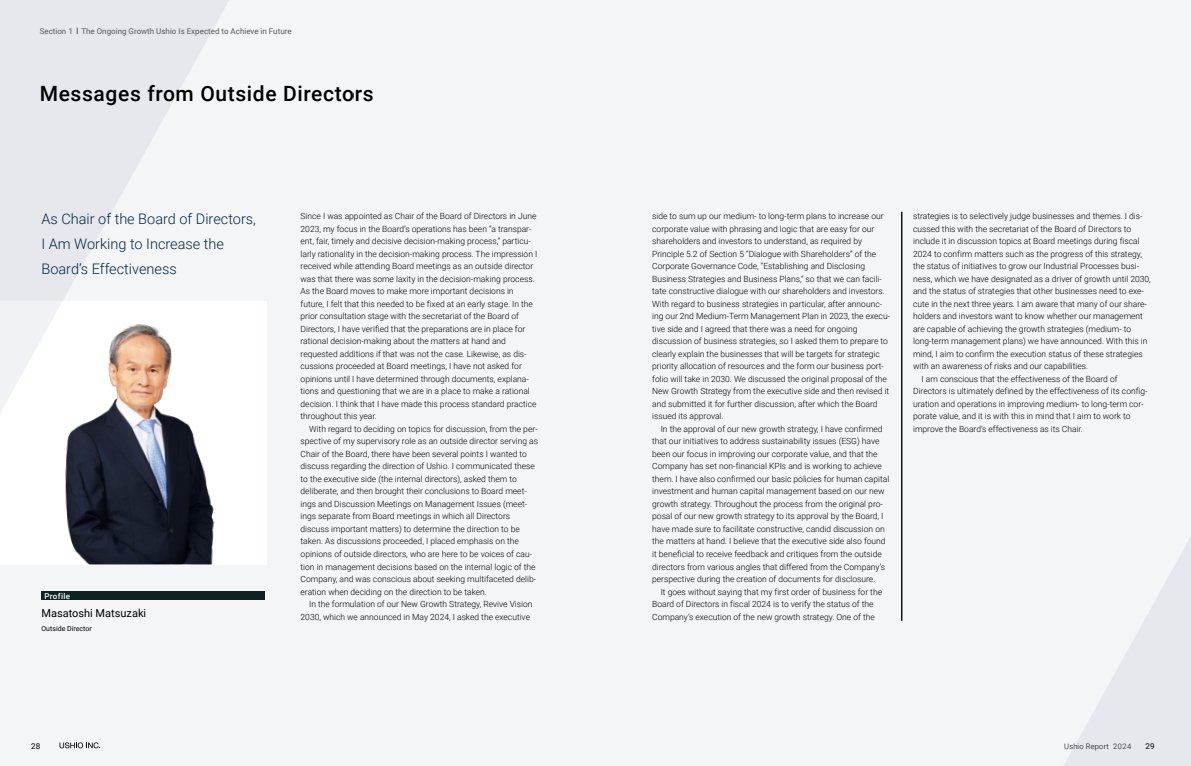
<style>
.page{position:relative;width:1191px;height:766px;background:#fff}
.page>*{position:absolute;margin:0;border:0;box-sizing:border-box;transform-origin:0 0}
.t1{font:500 21px "Roboto";letter-spacing:.03em;color:#000}
.t2{font:300 14.5px/25px "Roboto";color:#002742}
.t3{font:11px "Roboto";color:#000}
.t4{font:300 8.5px/12.5px "Roboto";color:#000}
.t5{font:8px "Roboto";color:#595757}
.t6{font:500 8px "Roboto";letter-spacing:.05em;color:#fff}
.t7{font:8px "Roboto";color:#000}
.t8{font:300 7.5px "Roboto";letter-spacing:.025em;color:#000}
.t9{font:7px "Roboto";color:#000}
</style>
<div class="page">
<svg style="left:0;top:0;width:353px;height:765px;fill:#f4f5f7"></svg>
<div style="left:353px;top:0;width:838px;height:765px;background:#f4f5f7"></div>
<svg style="left:60px;top:742px;width:40px;height:6px"></svg>
<p class="t5" style="left:40px;top:26px;width:253px">Section 1 The Ongoing Growth Ushio Is Expected to Achieve in Future</p>
<h1 class="t1" style="left:40px;top:79px;width:335px">Messages from Outside Directors</h1>
<h2 class="t2" style="left:41px;top:205px;width:216px">As Chair of the Board of Directors,<br>I Am Working to Increase the<br>Board’s Effectiveness</h2>
<p class="t6" style="left:44px;top:590px;width:27px">Profile</p>
<p class="t3" style="left:41px;top:605px;width:106px">Masatoshi Matsuzaki</p>
<p class="t9" style="left:41px;top:623px;width:52px">Outside Director</p>
<p class="t4" style="left:300px;top:209px;width:238px">Since I was appointed as Chair of the Board of Directors in June 2023, my focus in the Board’s operations has been “a transpar&shy;ent, fair, timely and decisive decision-making process,” particu&shy;larly rationality in the decision-making process. The impression I received while attending Board meetings as an outside director was that there was some laxity in the decision-making process.<br>As the Board moves to make more important decisions in future, I felt that this needed to be fixed at an early stage. In the prior consultation stage with the secretariat of the Board of Directors, I have verified that the preparations are in place for rational decision-making about the matters at hand and requested additions if that was not the case. Likewise, as dis&shy;cussions proceeded at Board meetings, I have not asked for opinions until I have determined through documents, explana&shy;tions and questioning that we are in a place to make a rational decision. I think that I have made this process standard practice throughout this year.</p>
<p class="t4" style="left:300px;top:422px;width:239px;text-indent:8px">With regard to deciding on topics for discussion, from the per&shy;spective of my supervisory role as an outside director serving as Chair of the Board, there have been several points I wanted to discuss regarding the direction of Ushio. I communicated these to the executive side (the internal directors), asked them to deliberate, and then brought their conclusions to Board meet&shy;ings and Discussion Meetings on Management Issues (meet&shy;ings separate from Board meetings in which all Directors discuss important matters) to determine the direction to be taken. As discussions proceeded, I placed emphasis on the opinions of outside directors, who are here to be voices of cau&shy;tion in management decisions based on the internal logic of the Company, and was conscious about seeking multifaceted delib&shy;eration when deciding on the direction to be taken.</p>
<p class="t4" style="left:300px;top:597px;width:233px;text-align:right">In the formulation of our New Growth Strategy, Revive Vision<br>2030, which we announced in May 2024, I asked the executive</p>
<p class="t4" style="left:652px;top:209px;width:239px">side to sum up our medium- to long-term plans to increase our corporate value with phrasing and logic that are easy for our shareholders and investors to understand, as required by Principle 5.2 of Section 5 “Dialogue with Shareholders” of the Corporate Governance Code, “Establishing and Disclosing Business Strategies and Business Plans,” so that we can facili&shy;tate constructive dialogue with our shareholders and investors.<br>With regard to business strategies in particular, after announc&shy;ing our 2nd Medium-Term Management Plan in 2023, the execu&shy;tive side and I agreed that there was a need for ongoing discussion of business strategies, so I asked them to prepare to clearly explain the businesses that will be targets for strategic priority allocation of resources and the form our business port&shy;folio will take in 2030. We discussed the original proposal of the New Growth Strategy from the executive side and then revised it and submitted it for further discussion, after which the Board issued its approval.</p>
<p class="t4" style="left:652px;top:422px;width:239px;text-indent:8px">In the approval of our new growth strategy, I have confirmed that our initiatives to address sustainability issues (ESG) have been our focus in improving our corporate value, and that the Company has set non-financial KPIs and is working to achieve them. I have also confirmed our basic policies for human capital investment and human capital management based on our new growth strategy. Throughout the process from the original pro&shy;posal of our new growth strategy to its approval by the Board, I have made sure to facilitate constructive, candid discussion on the matters at hand. I believe that the executive side also found it beneficial to receive feedback and critiques from the outside directors from various angles that differed from the Company’s perspective during the creation of documents for disclosure.</p>
<p class="t4" style="left:652px;top:584px;width:231px;text-indent:8px">It goes without saying that my first order of business for the<br>Board of Directors in fiscal 2024 is to verify the status of the<br>Company’s execution of the new growth strategy. One of the</p>
<p class="t4" style="left:913px;top:209px;width:231px">strategies is to selectively judge businesses and themes. I dis-</p>
<p class="t4" style="left:913px;top:222px;width:220px">cussed this with the secretariat of the Board of Directors to</p>
<p class="t4" style="left:913px;top:234px;width:228px">include it in discussion topics at Board meetings during fiscal</p>
<p class="t4" style="left:913px;top:247px;width:230px">2024 to confirm matters such as the progress of this strategy,</p>
<p class="t4" style="left:913px;top:259px;width:228px">the status of initiatives to grow our Industrial Processes busi-</p>
<p class="t4" style="left:913px;top:272px;width:239px">ness, which we have designated as a driver of growth until 2030,</p>
<p class="t4" style="left:913px;top:284px;width:232px">and the status of strategies that other businesses need to exe-</p>
<p class="t4" style="left:913px;top:297px;width:235px">cute in the next three years. I am aware that many of our share-</p>
<p class="t4" style="left:913px;top:309px;width:231px">holders and investors want to know whether our management</p>
<p class="t4" style="left:913px;top:322px;width:220px">are capable of achieving the growth strategies (medium- to</p>
<p class="t4" style="left:913px;top:334px;width:236px">long-term management plans) we have announced. With this in</p>
<p class="t4" style="left:913px;top:347px;width:231px">mind, I aim to confirm the execution status of these strategies</p>
<p class="t4" style="left:913px;top:359px;width:177px">with an awareness of risks and our capabilities.</p>
<p class="t4" style="left:921px;top:372px;width:197px">I am conscious that the effectiveness of the Board of</p>
<p class="t4" style="left:913px;top:384px;width:236px">Directors is ultimately defined by the effectiveness of its config-</p>
<p class="t4" style="left:913px;top:397px;width:232px">uration and operations in improving medium- to long-term cor-</p>
<p class="t4" style="left:913px;top:409px;width:219px">porate value, and it is with this in mind that I aim to work to</p>
<p class="t4" style="left:913px;top:422px;width:171px">improve the Board’s effectiveness as its Chair.</p>
<p class="t7" style="left:31px;top:740px;width:10px">28</p>
<p class="t8" style="left:1064px;top:740px;width:69px">Ushio Report 2024</p>
<p class="t7" style="left:1145px;top:740px;width:10px">29</p>
</div>
